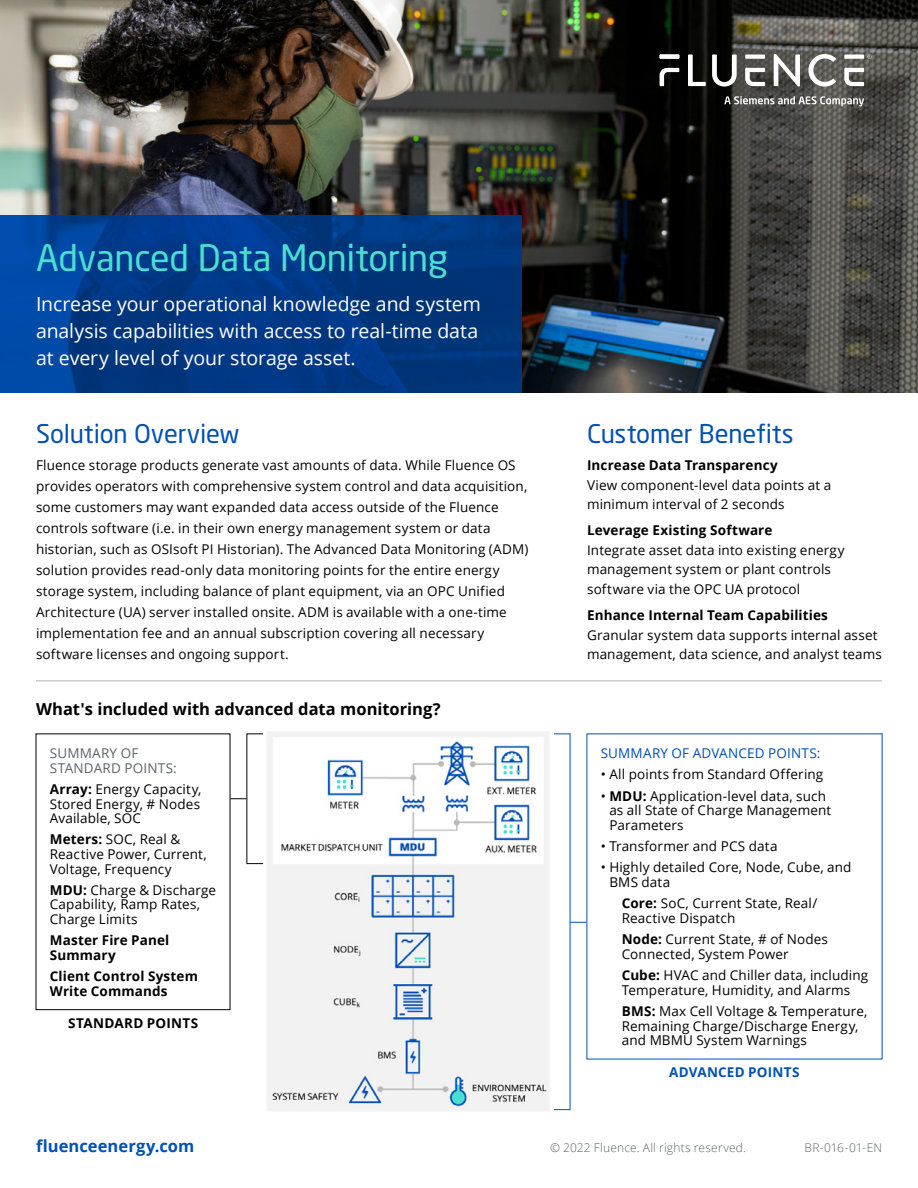
<style>
.page{position:relative;width:918px;height:1188px;background:#fff}
.page>*{position:absolute;margin:0;border:0;box-sizing:border-box;transform-origin:0 0}
.t1{font:36px "Neo Sans Std";letter-spacing:-.01em;color:#4ae0d1}
.t2{font:25.5px "Neo Sans Std";letter-spacing:-.005em;color:#0050b5}
.t3{font:19.5px/27px "Open Sans";letter-spacing:-.005em;color:#fff}
.t4{font:700 16.5px "Open Sans";color:#000}
.t5{font:700 16.5px "Open Sans";letter-spacing:.005em;color:#0050b5}
.t6{font:13.5px/14.5px "Open Sans";letter-spacing:.01em;color:#000}
.t7{font:700 13.5px/14.5px "Open Sans";letter-spacing:.01em;color:#000}
.t8{font:13.5px/14.5px "Open Sans";letter-spacing:.015em;color:#5e6367}
.t9{font:13.5px "Open Sans";letter-spacing:.01em;color:#0050b5}
.t10{font:700 13.5px "Open Sans";letter-spacing:.015em;color:#0050b5}
.t11{font:300 12px "Open Sans";letter-spacing:.015em;color:#5e6367}
.s1{font-weight:700}
</style>
<div class="page">
<img style="left:0;top:0;width:918px;height:393px">
<svg style="left:0;top:215px;width:522px;height:178px;background:#003a87"></svg>
<svg style="left:724px;top:96px;width:140px;height:10px"></svg>
<svg style="left:774px;top:54px;width:26px;height:33px"></svg>
<svg style="left:688px;top:54px;width:18px;height:32px"></svg>
<svg style="left:712px;top:54px;width:25px;height:33px"></svg>
<svg style="left:808px;top:54px;width:28px;height:33px"></svg>
<svg style="left:660px;top:54px;width:19px;height:5px"></svg>
<svg style="left:660px;top:68px;width:19px;height:18px"></svg>
<svg style="left:745px;top:55px;width:20px;height:4px"></svg>
<svg style="left:745px;top:68px;width:20px;height:18px"></svg>
<svg style="left:844px;top:68px;width:20px;height:18px"></svg>
<svg style="left:844px;top:55px;width:27px;height:4px"></svg>
<hr style="left:36px;top:680px;width:846px;height:1px;background:#aeb1b3">
<img style="left:267px;top:732px;width:282px;height:379px">
<svg style="left:230px;top:798px;width:16px;height:1px"></svg>
<svg style="left:570px;top:922px;width:17px;height:1px"></svg>
<h1 class="t1" style="left:36px;top:235px;width:414px">Advanced Data Monitoring</h1>
<h3 class="t3" style="left:36px;top:290px;width:446px">Increase your operational knowledge and system analysis capabilities with access to real-time data at every level of your storage asset.</h3>
<h2 class="t2" style="left:36px;top:418px;width:205px">Solution Overview</h2>
<p class="t6" style="left:36px;top:455px;width:494px;line-height:21px">Fluence storage products generate vast amounts of data. While Fluence OS provides operators with comprehensive system control and data acquisition, some customers may want expanded data access outside of the Fluence controls software (i.e. in their own energy management system or data historian, such as OSIsoft PI Historian). The Advanced Data Monitoring (ADM) solution provides read-only data monitoring points for the entire energy storage system, including balance of plant equipment, via an OPC Unified Architecture (UA) server installed onsite. ADM is available with a one-time implementation fee and an annual subscription covering all necessary software licenses and ongoing support.</p>
<p class="t4" style="left:36px;top:697px;width:406px">What's included with advanced data monitoring?</p>
<p class="t8" style="left:50px;top:746px;width:129px">SUMMARY OF<br>STANDARD POINTS:</p>
<p class="t6" style="left:50px;top:781px;width:153px;text-align:justify"><span class="s1">Array:</span> Energy Capacity, Stored Energy, # Nodes Available, SOC</p>
<p class="t6" style="left:50px;top:832px;width:158px"><span class="s1">Meters:</span> SOC, Real &amp;<br>Reactive Power, Current,<br>Voltage, Frequency</p>
<p class="t6" style="left:50px;top:882px;width:168px"><span class="s1">MDU:</span> Charge &amp; Discharge<br>Capability, Ramp Rates,<br>Charge Limits</p>
<p class="t7" style="left:50px;top:933px;width:121px">Master Fire Panel<br>Summary</p>
<p class="t7" style="left:50px;top:969px;width:150px">Client Control System<br>Write Commands</p>
<p class="t7" style="left:68px;top:1015px;width:131px">STANDARD POINTS</p>
<h2 class="t2" style="left:587px;top:418px;width:208px">Customer Benefits</h2>
<p class="t7" style="left:587px;top:458px;width:192px">Increase Data Transparency</p>
<p class="t6" style="left:587px;top:475px;width:246px;line-height:19.5px">View component-level data points at a minimum interval of 2 seconds</p>
<p class="t7" style="left:587px;top:523px;width:187px">Leverage Existing Software</p>
<p class="t6" style="left:587px;top:540px;width:259px;line-height:19.5px">Integrate asset data into existing energy management system or plant controls software via the OPC UA protocol</p>
<p class="t7" style="left:587px;top:608px;width:242px">Enhance Internal Team Capabilities</p>
<p class="t6" style="left:587px;top:625px;width:296px;line-height:19.5px">Granular system data supports internal asset management, data science, and analyst teams</p>
<p class="t9" style="left:601px;top:744px;width:221px">SUMMARY OF ADVANCED POINTS:</p>
<p class="t6" style="left:601px;top:767px;width:224px">• All points from Standard Offering</p>
<p class="t6" style="left:609px;top:788px;width:223px;text-indent:-9px">• <span class="s1">MDU:</span> Application-level data, such as all State of Charge Management<br>Parameters</p>
<p class="t6" style="left:601px;top:839px;width:178px">• Transformer and PCS data</p>
<p class="t6" style="left:609px;top:860px;width:244px;text-indent:-9px">• Highly detailed Core, Node, Cube, and<br>BMS data</p>
<p class="t6" style="left:622px;top:896px;width:197px"><span class="s1">Core:</span> SoC, Current State, Real/<br>Reactive Dispatch</p>
<p class="t6" style="left:622px;top:932px;width:208px"><span class="s1">Node:</span> Current State, # of Nodes<br>Connected, System Power</p>
<p class="t6" style="left:622px;top:968px;width:248px"><span class="s1">Cube:</span> HVAC and Chiller data, including<br>Temperature, Humidity, and Alarms</p>
<p class="t6" style="left:622px;top:1003px;width:247px"><span class="s1">BMS:</span> Max Cell Voltage &amp; Temperature,<br>Remaining Charge/Discharge Energy, and MBMU System Warnings</p>
<p class="t10" style="left:669px;top:1063px;width:132px">ADVANCED POINTS</p>
<p class="t5" style="left:36px;top:1134px;width:160px">fluenceenergy.com</p>
<p class="t11" style="left:550px;top:1139px;width:198px">© 2022 Fluence. All rights reserved.</p>
<p class="t11" style="left:805px;top:1139px;width:79px">BR-016-01-EN</p>
</div>
